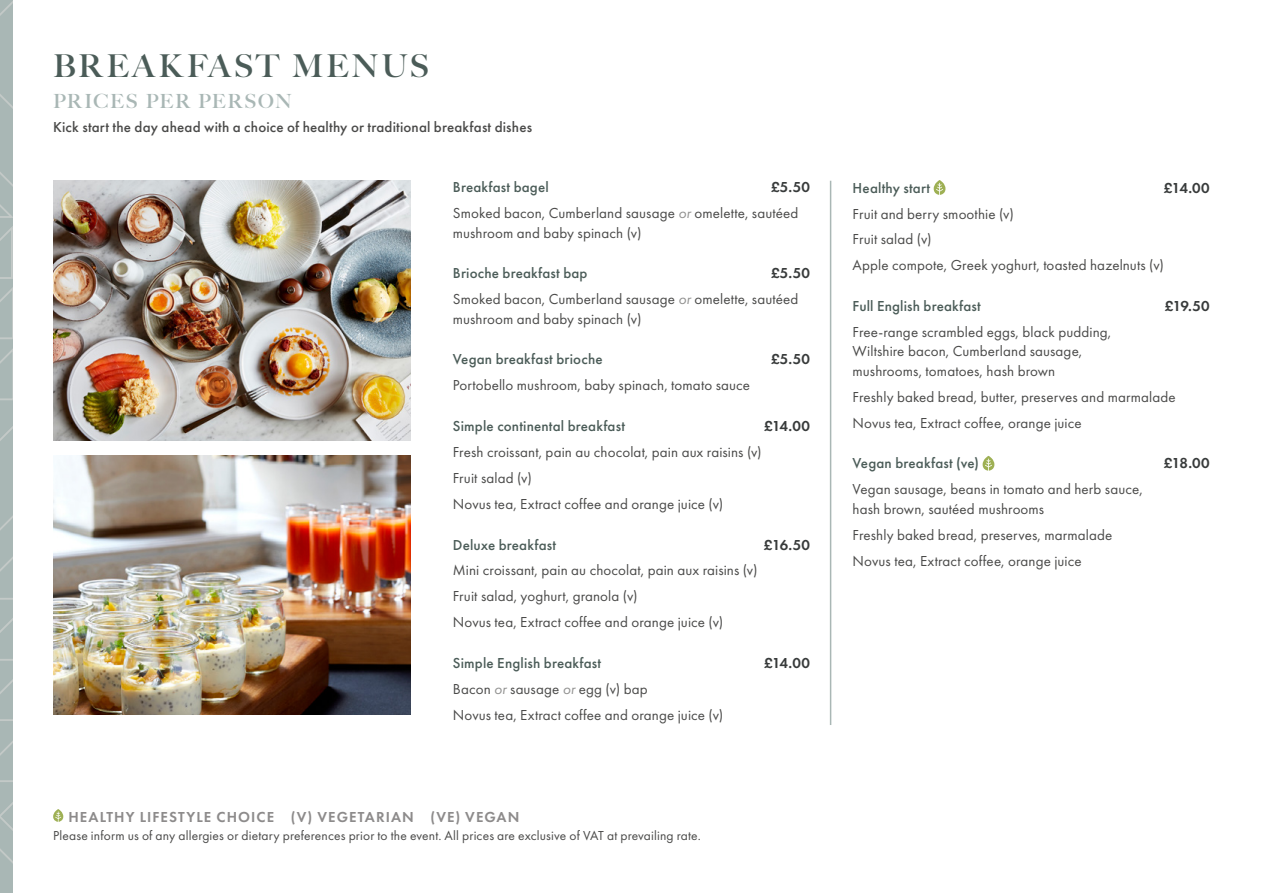
<style>
.page{position:relative;width:1263px;height:893px;background:#fff}
.page>*{position:absolute;margin:0;border:0;box-sizing:border-box;transform-origin:0 0}
.Lv1_Page_Heading{font:700 31.5px "Big Caslon FB";letter-spacing:.095em;color:#4b5c58}
.Lv2_Page_Heading{font:700 19.5px "Big Caslon FB";letter-spacing:.085em;color:#a9b7b5}
.Body_Copy_1_space_after{font:15px/19.5px "Futura PT";letter-spacing:.01em;color:#4a4a49}
.Body_Copy{font:15px/19.5px "Futura PT";letter-spacing:.01em;color:#4a4a49}
.Dish_1_space_after{font:500 15px "Futura PT";letter-spacing:.01em;color:#4b5c58}
.Intro_body_copy{font:500 15px "Futura PT";letter-spacing:.01em;color:#4a4a49}
.Dish_1_space_after-2{font:600 15px "Futura PT";letter-spacing:.01em;color:#383b3b}
.t1{font:600 15px "Futura PT";letter-spacing:.075em;color:#8d8b8b}
.t2{font:13.5px "Futura PT";letter-spacing:.01em;color:#4a4a49}
.s1{font-style:italic;color:#929291}
</style>
<div class="page">
<svg style="left:53px;top:809px;width:10px;height:13px"></svg>
<hr style="left:830px;top:181px;width:1px;height:544px;background:#a9b7b5">
<img style="left:53px;top:181px;width:357px;height:259px">
<img style="left:53px;top:455px;width:357px;height:259px">
<svg style="left:934px;top:180px;width:11px;height:15px"></svg>
<svg style="left:982px;top:456px;width:12px;height:15px"></svg>
<svg style="left:0;top:0;width:13px;height:893px"></svg>
<p class="Lv1_Page_Heading" style="left:53px;top:47px;width:377px">BREAKFAST MENUS</p>
<p class="Lv2_Page_Heading" style="left:53px;top:90px;width:240px">PRICES PER PERSON</p>
<p class="Intro_body_copy" style="left:53px;top:118px;width:480px">Kick start the day ahead with a choice of healthy or traditional breakfast dishes</p>
<p class="Dish_1_space_after" style="left:453px;top:178px;width:97px">Breakfast bagel</p>
<p class="Dish_1_space_after-2" style="left:771px;top:178px;width:41px">£5.50</p>
<p class="Body_Copy" style="left:453px;top:203px;width:347px">Smoked bacon, Cumberland sausage <span class="s1">or</span> omelette, sautéed mushroom and baby spinach (v)</p>
<p class="Dish_1_space_after" style="left:453px;top:264px;width:136px">Brioche breakfast bap</p>
<p class="Dish_1_space_after-2" style="left:771px;top:264px;width:41px">£5.50</p>
<p class="Body_Copy" style="left:453px;top:289px;width:347px">Smoked bacon, Cumberland sausage <span class="s1">or</span> omelette, sautéed mushroom and baby spinach (v)</p>
<p class="Dish_1_space_after" style="left:453px;top:350px;width:151px">Vegan breakfast brioche</p>
<p class="Dish_1_space_after-2" style="left:771px;top:350px;width:41px">£5.50</p>
<p class="Body_Copy" style="left:453px;top:375px;width:299px">Portobello mushroom, baby spinach, tomato sauce</p>
<p class="Dish_1_space_after" style="left:453px;top:417px;width:174px">Simple continental breakfast</p>
<p class="Dish_1_space_after-2" style="left:764px;top:417px;width:48px">£14.00</p>
<p class="Body_Copy_1_space_after" style="left:453px;top:442px;width:310px">Fresh croissant, pain au chocolat, pain aux raisins (v)</p>
<p class="Body_Copy_1_space_after" style="left:453px;top:468px;width:80px">Fruit salad (v)</p>
<p class="Body_Copy" style="left:453px;top:494px;width:272px">Novus tea, Extract coffee and orange juice (v)</p>
<p class="Dish_1_space_after" style="left:453px;top:535px;width:105px">Deluxe breakfast</p>
<p class="Dish_1_space_after-2" style="left:764px;top:535px;width:48px">£16.50</p>
<p class="Body_Copy_1_space_after" style="left:453px;top:561px;width:306px">Mini croissant, pain au chocolat, pain aux raisins (v)</p>
<p class="Body_Copy_1_space_after" style="left:453px;top:586px;width:186px">Fruit salad, yoghurt, granola (v)</p>
<p class="Body_Copy" style="left:453px;top:612px;width:272px">Novus tea, Extract coffee and orange juice (v)</p>
<p class="Dish_1_space_after" style="left:453px;top:654px;width:150px">Simple English breakfast</p>
<p class="Dish_1_space_after-2" style="left:764px;top:653px;width:48px">£14.00</p>
<p class="Body_Copy_1_space_after" style="left:453px;top:679px;width:196px">Bacon <span class="s1">or</span> sausage <span class="s1">or</span> egg (v) bap</p>
<p class="Body_Copy" style="left:453px;top:705px;width:272px">Novus tea, Extract coffee and orange juice (v)</p>
<p class="t1" style="left:68px;top:807px;width:453px">HEALTHY LIFESTYLE CHOICE (V) VEGETARIAN (VE) VEGAN</p>
<p class="t2" style="left:53px;top:827px;width:649px">Please inform us of any allergies or dietary preferences prior to the event. All prices are exclusive of VAT at prevailing rate.</p>
<p class="Dish_1_space_after" style="left:853px;top:179px;width:79px">Healthy start</p>
<p class="Dish_1_space_after-2" style="left:1164px;top:178px;width:48px">£14.00</p>
<p class="Body_Copy_1_space_after" style="left:853px;top:204px;width:163px">Fruit and berry smoothie (v)</p>
<p class="Body_Copy_1_space_after" style="left:853px;top:230px;width:80px">Fruit salad (v)</p>
<p class="Body_Copy" style="left:853px;top:255px;width:313px">Apple compote, Greek yoghurt, toasted hazelnuts (v)</p>
<p class="Dish_1_space_after" style="left:853px;top:297px;width:130px">Full English breakfast</p>
<p class="Dish_1_space_after-2" style="left:1165px;top:297px;width:46px">£19.50</p>
<p class="Body_Copy_1_space_after" style="left:853px;top:322px;width:260px">Free-range scrambled eggs, black pudding,<br>Wiltshire bacon, Cumberland sausage, mushrooms, tomatoes, hash brown</p>
<p class="Body_Copy_1_space_after" style="left:853px;top:387px;width:325px">Freshly baked bread, butter, preserves and marmalade</p>
<p class="Body_Copy" style="left:853px;top:413px;width:231px">Novus tea, Extract coffee, orange juice</p>
<p class="Dish_1_space_after" style="left:853px;top:454px;width:128px">Vegan breakfast (ve)</p>
<p class="Dish_1_space_after-2" style="left:1164px;top:454px;width:48px">£18.00</p>
<p class="Body_Copy_1_space_after" style="left:853px;top:479px;width:292px">Vegan sausage, beans in tomato and herb sauce, hash brown, sautéed mushrooms</p>
<p class="Body_Copy_1_space_after" style="left:853px;top:525px;width:261px">Freshly baked bread, preserves, marmalade</p>
<p class="Body_Copy" style="left:853px;top:551px;width:231px">Novus tea, Extract coffee, orange juice</p>
</div>
